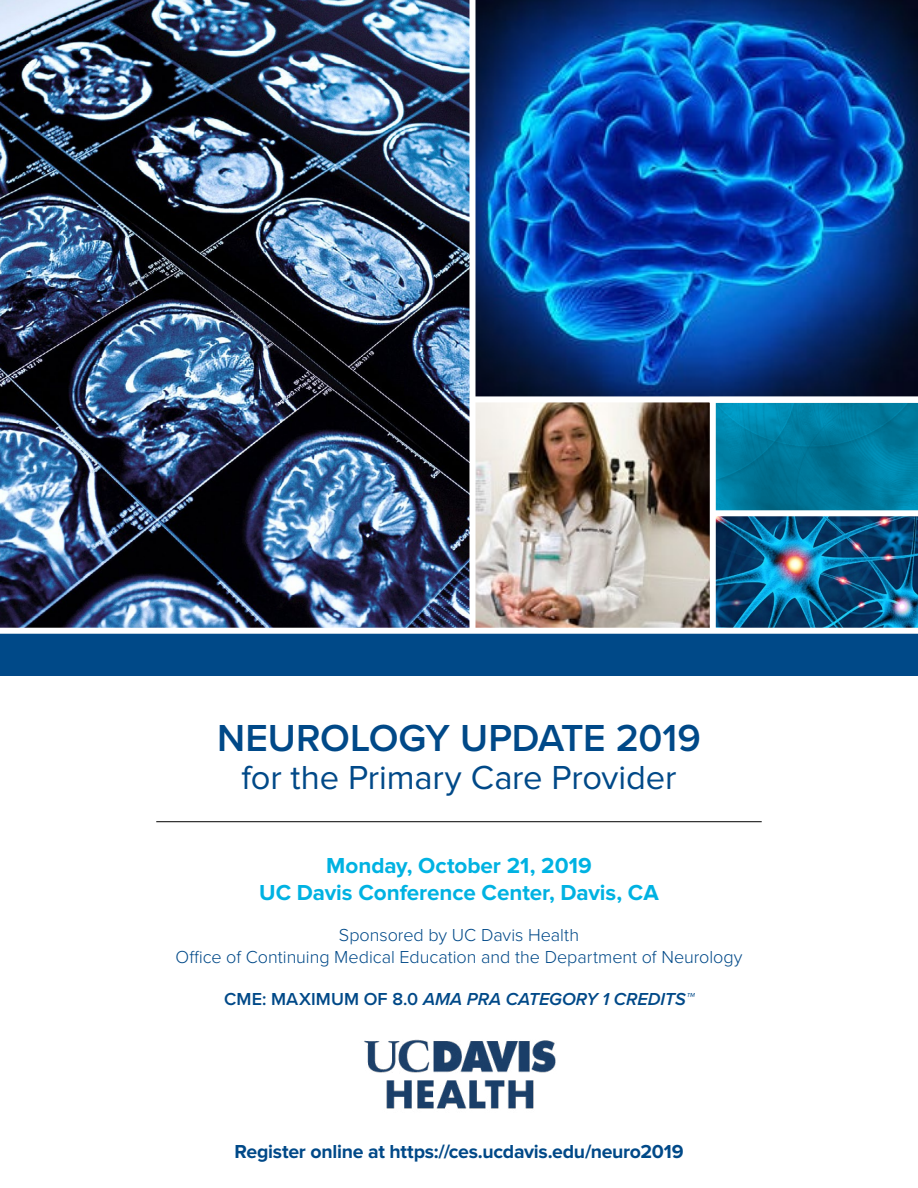
<style>
.page{position:relative;width:918px;height:1188px;background:#fff}
.page>*{position:absolute;margin:0;border:0;box-sizing:border-box;transform-origin:0 0}
.t1{font:600 39px "Proxima Nova";letter-spacing:-.005em;color:#004988}
.t2{font:34.5px "Proxima Nova";letter-spacing:-.005em;color:#004988}
.t3{font:700 22.5px/27px "Proxima Nova";letter-spacing:-.005em;color:#00b2e2;text-align:center}
.t4{font:700 19.5px "Proxima Nova";letter-spacing:-.015em;color:#004988}
.t5{font:300 18px/21.6px "Proxima Nova";letter-spacing:-.005em;color:#004988;text-align:center}
.t6{font:italic 600 18px "Proxima Nova";letter-spacing:-.005em;color:#004988}
.s1{font-style:normal}
</style>
<div class="page">
<img style="left:0;top:0;width:470px;height:628px">
<img style="left:476px;top:0;width:442px;height:396px">
<svg style="left:716px;top:403px;width:202px;height:107px;background:#007c9f"></svg>
<div style="left:0;top:631px;width:918px;height:45px;background:#004988"></div>
<img style="left:716px;top:516px;width:202px;height:112px">
<img style="left:476px;top:402px;width:234px;height:226px">
<div style="left:710px;top:397px;width:208px;height:6px;background:#f1f8f9"></div>
<div style="left:472px;top:396px;width:446px;height:6px;background:#fff"></div>
<div style="left:710px;top:399px;width:6px;height:232px;background:#fff"></div>
<hr style="left:156px;top:821px;width:606px;height:1px;background:#000">
<div style="left:0;top:628px;width:918px;height:6px;background:#fff"></div>
<img style="left:364px;top:1039px;width:192px;height:70px">
<h1 class="t1" style="left:217px;top:715px;width:485px">NEUROLOGY UPDATE 2019</h1>
<h2 class="t2" style="left:241px;top:757px;width:437px">for the Primary Care Provider</h2>
<p class="t3" style="left:259px;top:852px;width:401px">Monday, October 21, 2019<br>UC Davis Conference Center, Davis, CA</p>
<p class="t5" style="left:175px;top:925px;width:569px">Sponsored by UC Davis Health<br>Office of Continuing Medical Education and the Department of Neurology</p>
<p class="t6" style="left:224px;top:988px;width:471px"><span class="s1">CME: MAXIMUM OF 8.0</span> AMA PRA CATEGORY 1 CREDITS™</p>
<p class="t4" style="left:234px;top:1140px;width:451px">Register online at https://ces.ucdavis.edu/neuro2019</p>
</div>
